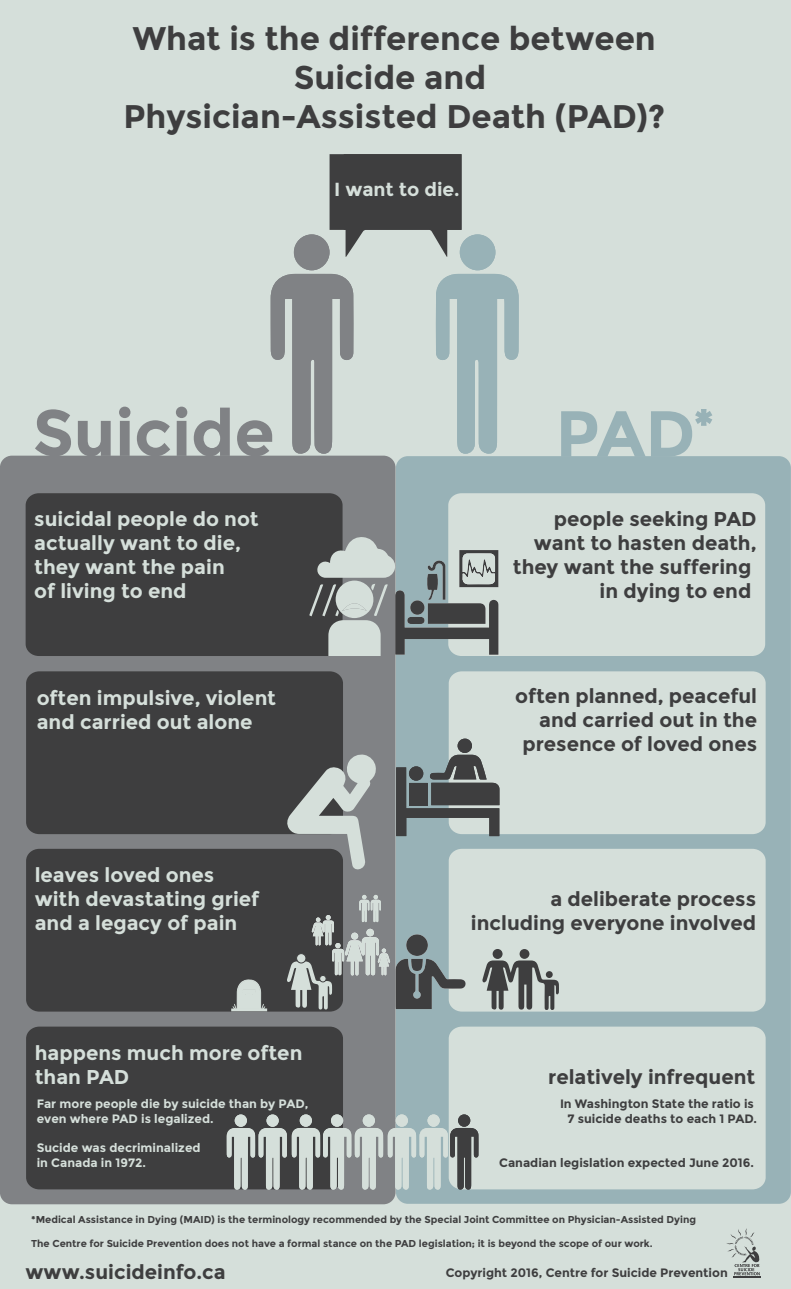
<style>
.page{position:relative;width:791px;height:1289px;background:#fff}
.page>*{position:absolute;margin:0;border:0;box-sizing:border-box;transform-origin:0 0}
.t1{font:700 65px "Montserrat";color:#808285}
.t2{font:700 65px "Montserrat";color:#98b2b7}
.t3{font:700 50px "Montserrat";color:#98b2b7}
.t4{font:700 32.7px/39.2px "Montserrat";color:#3e3e3f;text-align:center}
.t5{font:700 20px/24px "Montserrat";color:#3e3e3f;text-align:right}
.t6{font:700 20px/24px "Montserrat";color:#d5dfda}
.t7{font:700 18.9px "Montserrat";letter-spacing:-.005em;color:#d5dfda}
.t8{font:700 12.2px/14.6px "Montserrat";color:#3e3e3f;text-align:right}
.t9{font:700 12.2px/14.6px "Montserrat";color:#d5dfda}
.t10{font:700 10px "Montserrat";color:#3e3e3f}
</style>
<div class="page">
<div style="left:0;top:0;width:790px;height:1288px;background:#d5dfda"></div>
<div style="left:396px;top:456px;width:394px;height:747px;background:#98b2b7;border-radius:12px"></div>
<div style="left:0;top:455px;width:395px;height:748px;background:#808285;border-radius:12px"></div>
<div style="left:26px;top:493px;width:316px;height:163px;background:#3e3e3f;border-radius:13px"></div>
<div style="left:448px;top:493px;width:317px;height:163px;background:#d5dfda;border-radius:13px"></div>
<svg style="left:271px;top:154px;width:247px;height:300px"></svg>
<div style="left:26px;top:671px;width:317px;height:163px;background:#3e3e3f;border-radius:13px"></div>
<div style="left:448px;top:671px;width:317px;height:163px;background:#d5dfda;border-radius:13px"></div>
<div style="left:26px;top:848px;width:317px;height:163px;background:#3e3e3f;border-radius:13px"></div>
<div style="left:448px;top:848px;width:317px;height:163px;background:#d5dfda;border-radius:13px"></div>
<div style="left:26px;top:1026px;width:317px;height:163px;background:#3e3e3f;border-radius:13px"></div>
<div style="left:448px;top:1026px;width:317px;height:163px;background:#d5dfda;border-radius:13px"></div>
<svg style="left:396px;top:738px;width:103px;height:98px"></svg>
<div style="left:409px;top:782px;width:18px;height:23px;background:#3e3e3f"></div>
<div style="left:457px;top:738px;width:15px;height:15px;background:#3e3e3f;border-radius:50%"></div>
<div style="left:409px;top:766px;width:14px;height:14px;background:#3e3e3f;border-radius:50%"></div>
<svg style="left:286px;top:754px;width:90px;height:115px"></svg>
<svg style="left:309px;top:536px;width:189px;height:120px"></svg>
<svg style="left:482px;top:960px;width:77px;height:49px"></svg>
<svg style="left:492px;top:948px;width:10px;height:10px"></svg>
<svg style="left:519px;top:948px;width:10px;height:10px"></svg>
<svg style="left:545px;top:970px;width:7px;height:7px"></svg>
<svg style="left:287px;top:894px;width:179px;height:115px"></svg>
<svg style="left:231px;top:979px;width:36px;height:32px"></svg>
<svg style="left:726px;top:1228px;width:34px;height:49px"></svg>
<svg style="left:227px;top:1114px;width:251px;height:75px"></svg>
<div style="left:235px;top:1114px;width:12px;height:12px;background:#d5dfda;border-radius:50%"></div>
<h3 class="t4" style="left:123px;top:19px;width:543px">What is the difference between<br>Suicide and<br>Physician-Assisted Death (PAD)?</h3>
<h3 class="t7" style="left:334px;top:178px;width:127px">I want to die.</h3>
<h1 class="t1" style="left:33px;top:394px;width:243px">Suicide</h1>
<h1 class="t2" style="left:555px;top:395px;width:141px">PAD</h1>
<h2 class="t3" style="left:692px;top:396px;width:24px">*</h2>
<h3 class="t6" style="left:34px;top:507px;width:226px">suicidal people do not actually want to die, they want the pain<br>of living to end</h3>
<h3 class="t5" style="left:513px;top:507px;width:245px">people seeking PAD want to hasten death, they want the suffering in dying to end</h3>
<h3 class="t6" style="left:37px;top:685px;width:241px">often impulsive, violent and carried out alone</h3>
<h3 class="t5" style="left:515px;top:684px;width:243px">often planned, peaceful and carried out in the presence of loved ones</h3>
<h3 class="t6" style="left:35px;top:862px;width:226px">leaves loved ones with devastating grief and a legacy of pain</h3>
<h3 class="t6" style="left:35px;top:1040px;width:269px">happens much more often than PAD</h3>
<p class="t9" style="left:37px;top:1096px;width:273px">Far more people die by suicide than by PAD, even where PAD is legalized.</p>
<p class="t9" style="left:37px;top:1140px;width:165px">Sucide was decriminalized in Canada in 1972.</p>
<h3 class="t5" style="left:471px;top:886px;width:287px">a deliberate process including everyone involved</h3>
<h3 class="t5" style="left:548px;top:1064px;width:208px">relatively infrequent</h3>
<p class="t8" style="left:560px;top:1096px;width:199px">In Washington State the ratio is<br>7 suicide deaths to each 1 PAD.</p>
<p class="t8" style="left:499px;top:1154px;width:256px">Canadian legislation expected June 2016.</p>
<p class="t10" style="left:31px;top:1213px;width:666px">*Medical Assistance in Dying (MAID) is the terminology recommended by the Special Joint Committee on Physician-Assisted Dying</p>
<p class="t10" style="left:31px;top:1237px;width:623px">The Centre for Suicide Prevention does not have a formal stance on the PAD legislation; it is beyond the scope of our work.</p>
<h3 class="t5" style="left:26px;top:1259px;width:202px">www.suicideinfo.ca</h3>
<p class="t8" style="left:446px;top:1265px;width:283px">Copyright 2016, Centre for Suicide Prevention</p>
</div>
